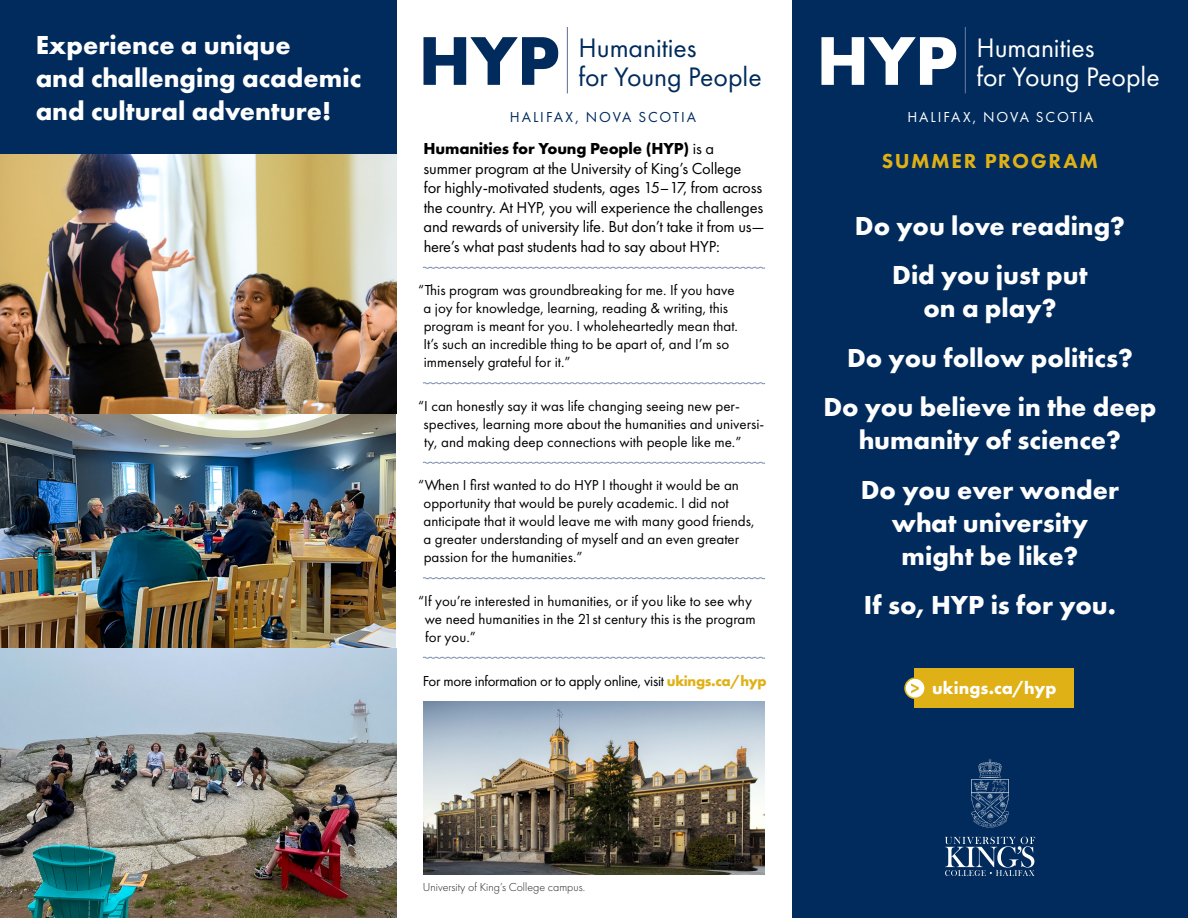
<style>
.page{position:relative;width:1188px;height:918px;background:#fff}
.page>*{position:absolute;margin:0;border:0;box-sizing:border-box;transform-origin:0 0}
.t1{font:700 71.55px "Futura PT";color:#fff}
.t2{font:700 71.55px "Futura PT";color:#002b5c}
.t3{font:27.75px "Futura PT";color:#fff}
.t4{font:27.75px "Futura PT";color:#002b5c}
.t5{font:700 27px/33px "Futura PT";color:#fff;text-align:center}
.Testimonial{font:800 21px "Futura PT";letter-spacing:.075em;color:#e0b116}
.new_body{font:700 18px "Futura PT";letter-spacing:.005em;color:#fff}
.t6{font:16.5px/19.5px "Futura PT";letter-spacing:-.01em;color:#000}
.Testimonial-2{font:15px/18px "Futura PT";color:#000}
.Testimonial-3{font:15px "Futura PT";letter-spacing:-.02em;color:#000}
.t7{font:15px "Futura PT";letter-spacing:.125em;color:#fff}
.t8{font:15px "Futura PT";letter-spacing:.125em;color:#002b5c}
.t9{font:300 12px "Futura PT";color:#231f20}
.s1{font-weight:700}
.s2{font-weight:700;color:#e0b116}
</style>
<div class="page">
<div style="left:792px;top:0;width:396px;height:918px;background:#002b5c"></div>
<hr style="left:965px;top:27px;width:1px;height:66px;background:#65779d">
<hr style="left:567px;top:27px;width:1px;height:66px;background:#65779d">
<svg style="left:945px;top:837px;width:90px;height:39px"></svg>
<svg style="left:971px;top:759px;width:38px;height:69px"></svg>
<svg style="left:422px;top:266px;width:343px;height:3px"></svg>
<svg style="left:423px;top:382px;width:343px;height:3px"></svg>
<svg style="left:422px;top:461px;width:343px;height:3px"></svg>
<svg style="left:423px;top:577px;width:343px;height:3px"></svg>
<svg style="left:422px;top:656px;width:343px;height:3px"></svg>
<img style="left:423px;top:702px;width:342px;height:172px">
<div style="left:0;top:0;width:396px;height:156px;background:#002b5c"></div>
<img style="left:0;top:155px;width:396px;height:493px">
<div style="left:915px;top:669px;width:159px;height:39px;background:#e0b116"></div>
<svg style="left:905px;top:678px;width:20px;height:20px"></svg>
<div style="left:904px;top:677px;width:22px;height:22px;border:2px solid #e0b116;border-radius:50%"></div>
<svg style="left:911px;top:683px;width:8px;height:10px"></svg>
<img style="left:0;top:648px;width:396px;height:270px">
<p class="t5" style="left:36px;top:27px;width:327px;text-align:left">Experience a unique<br>and challenging academic and cultural adventure!</p>
<p class="t2" style="left:418px;top:15px;width:143px">HYP</p>
<p class="t4" style="left:579px;top:31px;width:120px">Humanities</p>
<p class="t4" style="left:579px;top:60px;width:185px">for Young People</p>
<p class="t8" style="left:510px;top:108px;width:188px">HALIFAX, NOVA SCOTIA</p>
<p class="t6" style="left:423px;top:139px;width:343px"><span class="s1">Humanities for Young People (HYP)</span> is a summer program at the University of King’s College<br>for highly-motivated students, ages 15–17, from across the country. At HYP, you will experience the challenges and rewards of university life. But don’t take it from us— here’s what past students had to say about HYP:</p>
<p class="Testimonial-2" style="left:423px;top:281px;width:316px;text-indent:-5px">“This program was groundbreaking for me. If you have a joy for knowledge, learning, reading &amp; writing, this program is meant for you. I wholeheartedly mean that.<br>It’s such an incredible thing to be apart of, and I’m so immensely grateful for it.”</p>
<p class="Testimonial-2" style="left:424px;top:397px;width:342px;text-indent:-5px">“I can honestly say it was life changing seeing new per&shy;spectives, learning more about the humanities and universi&shy;ty, and making deep connections with people like me.”</p>
<p class="Testimonial-2" style="left:424px;top:476px;width:332px;text-indent:-5px">“When I first wanted to do HYP I thought it would be an opportunity that would be purely academic. I did not anticipate that it would leave me with many good friends, a greater understanding of myself and an even greater passion for the humanities.”</p>
<p class="Testimonial-2" style="left:425px;top:592px;width:332px;text-indent:-7px">“If you’re interested in humanities, or if you like to see why we need humanities in the 21st century this is the program for you.”</p>
<p class="Testimonial-3" style="left:423px;top:672px;width:345px">For more information or to apply online, visit <span class="s2">ukings.ca/hyp</span></p>
<p class="t1" style="left:816px;top:15px;width:143px">HYP</p>
<p class="t3" style="left:976px;top:31px;width:120px">Humanities</p>
<p class="t3" style="left:976px;top:60px;width:185px">for Young People</p>
<p class="t7" style="left:907px;top:108px;width:188px">HALIFAX, NOVA SCOTIA</p>
<p class="Testimonial" style="left:882px;top:148px;width:218px">SUMMER PROGRAM</p>
<p class="t5" style="left:855px;top:209px;width:272px">Do you love reading?</p>
<p class="t5" style="left:892px;top:258px;width:197px">Did you just put on a play?</p>
<p class="t5" style="left:847px;top:341px;width:287px">Do you follow politics?</p>
<p class="t5" style="left:823px;top:390px;width:335px">Do you believe in the deep humanity of science?</p>
<p class="t5" style="left:861px;top:473px;width:260px">Do you ever wonder what university might be like?</p>
<p class="t5" style="left:864px;top:588px;width:254px">If so, HYP is for you.</p>
<p class="new_body" style="left:932px;top:676px;width:126px">ukings.ca/hyp</p>
<p class="t9" style="left:423px;top:880px;width:164px">University of King’s College campus.</p>
</div>
